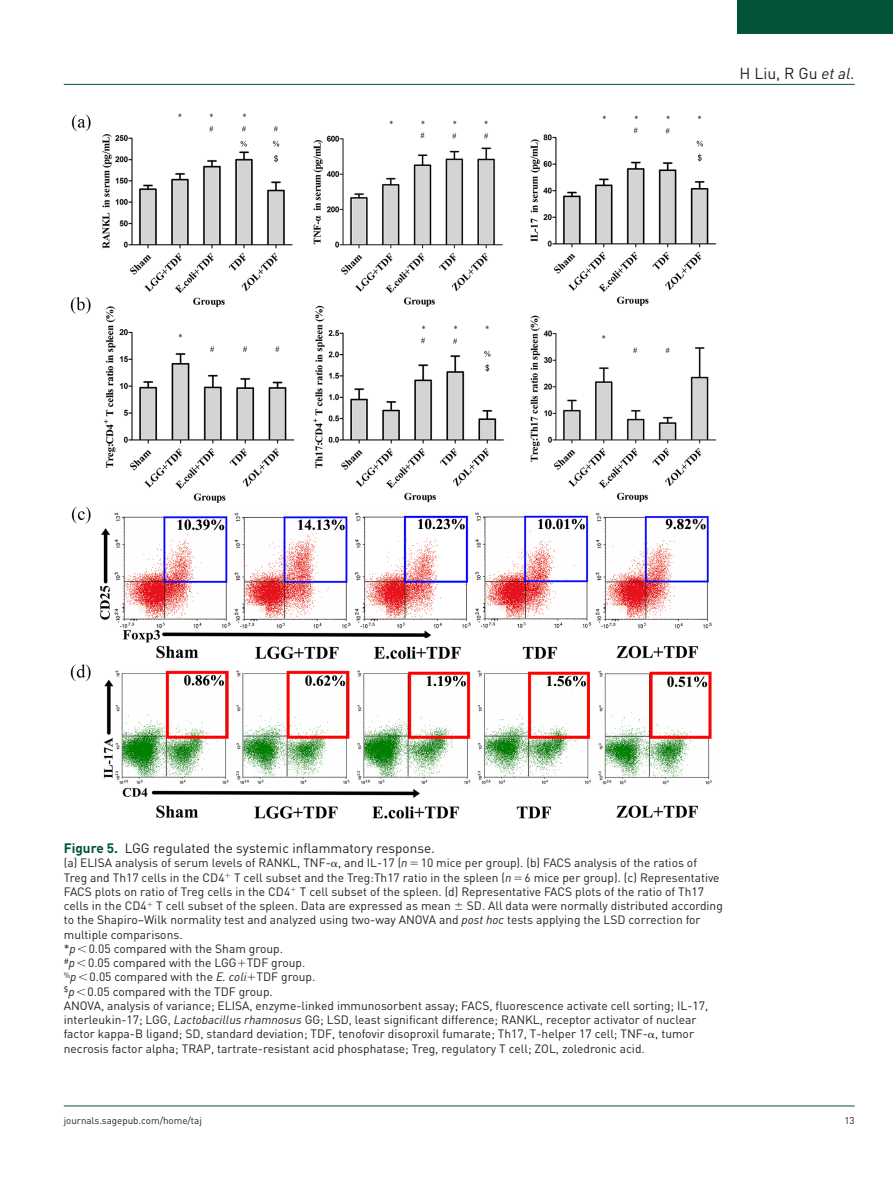
<style>
.page{position:relative;width:893px;height:1191px;background:#fff}
.page>*{position:absolute;margin:0;border:0;box-sizing:border-box;transform-origin:0 0}
.t1{font:15.75px "DIN";color:#231f20}
.t2{font:13.5px "DIN";color:#231f20}
.t3{font:12px/14.2px "DIN";color:#231f20}
.t4{font:9.75px "DIN";color:#231f20}
.s1{font-style:italic}
.s2{font-weight:700;color:#015436}
</style>
<div class="page">
<hr style="left:64px;top:84px;width:791px;height:1px;background:#015436">
<hr style="left:64px;top:1105px;width:791px;height:1px;background:#015436">
<div style="left:738px;top:0;width:155px;height:34px;background:#015436"></div>
<img style="left:70px;top:113px;width:647px;height:706px">
<h1 class="t1" style="left:739px;top:63px;width:117px">H Liu, R Gu <span class="s1">et al.</span></h1>
<p class="t2" style="left:64px;top:839px;width:373px"><span class="s2">Figure 5.</span> LGG regulated the systemic inflammatory response.</p>
<p class="t3" style="left:64px;top:855px;width:657px">(a) ELISA analysis of serum levels of RANKL, TNF- , and IL-17 (<span class="s1">n</span> 10 mice per group). (b) FACS analysis of the ratios of Treg and Th17 cells in the CD4 T cell subset and the Treg:Th17 ratio in the spleen (<span class="s1">n</span> 6 mice per group). (c) Representative FACS plots on ratio of Treg cells in the CD4 T cell subset of the spleen. (d) Representative FACS plots of the ratio of Th17 cells in the CD4 T cell subset of the spleen. Data are expressed as mean</p>
<p class="t3" style="left:64px;top:898px;width:661px;text-indent:403px">SD. All data were normally distributed according to the Shapiro–Wilk normality test and analyzed using two-way ANOVA and <span class="s1">post hoc</span> tests applying the LSD correction for multiple comparisons.<br>*<span class="s1">p</span> 0.05 compared with the Sham group.<br><sup>#</sup><span class="s1">p</span> 0.05 compared with the LGG TDF group.<br><sup>%</sup><span class="s1">p</span> 0.05 compared with the <span class="s1">E. coli</span> TDF group.<br><sup>$</sup><span class="s1">p</span> 0.05 compared with the TDF group.<br>ANOVA, analysis of variance; ELISA, enzyme-linked immunosorbent assay; FACS, fluorescence activate cell sorting; IL-17, interleukin-17; LGG, <span class="s1">Lactobacillus rhamnosus</span> GG; LSD, least significant difference; RANKL, receptor activator of nuclear factor kappa-B ligand; SD, standard deviation; TDF, tenofovir disoproxil fumarate; Th17, T-helper 17 cell; TNF- , tumor necrosis factor alpha; TRAP, tartrate-resistant acid phosphatase; Treg, regulatory T cell; ZOL, zoledronic acid.</p>
<p class="t4" style="left:64px;top:1114px;width:140px">journals.sagepub.com/home/taj</p>
<p class="t4" style="left:844px;top:1114px;width:12px">13</p>
</div>
